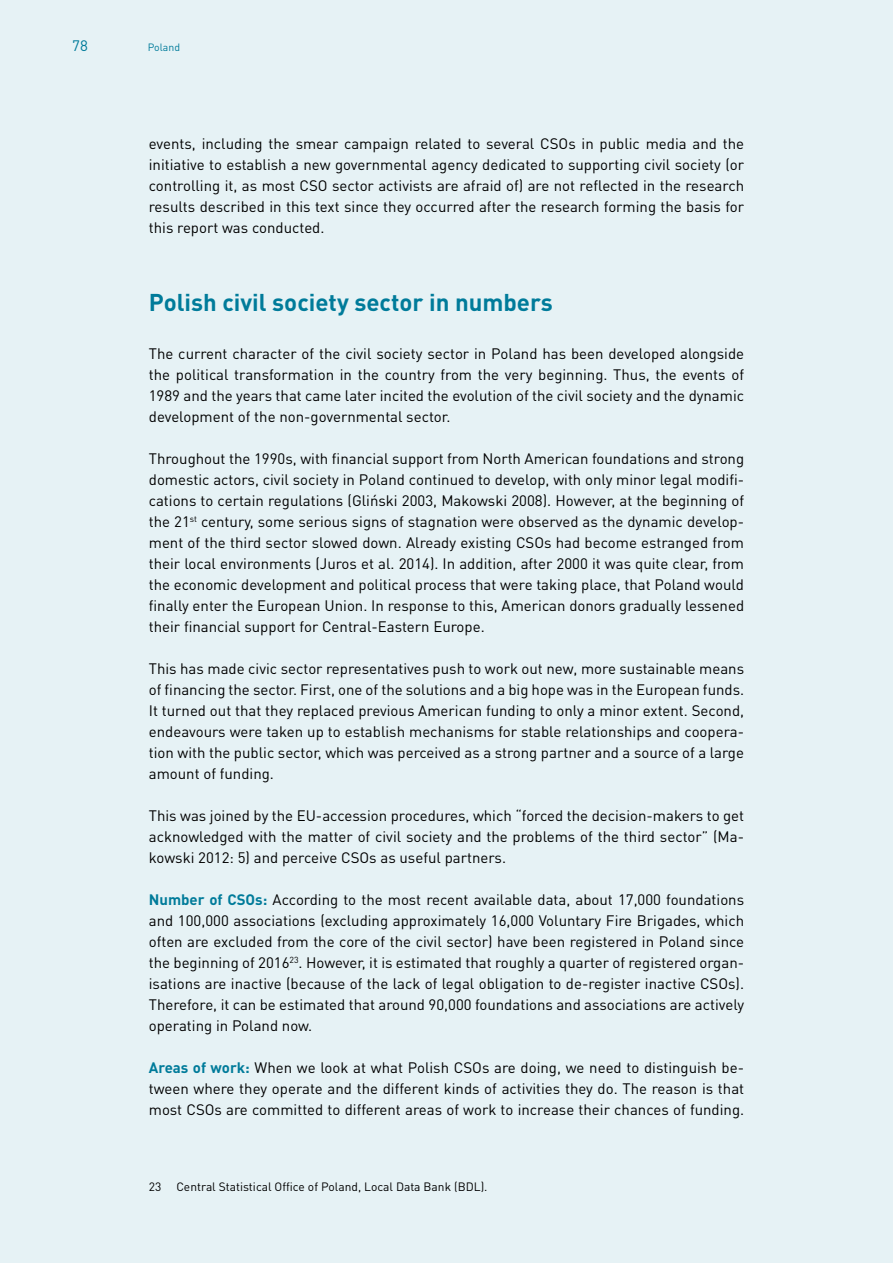
<style>
.page{position:relative;width:893px;height:1263px;background:#e6f2f5}
.page>*{position:absolute;margin:0;border:0;box-sizing:border-box;transform-origin:0 0}
.t1{font:700 24px "DIN Pro";color:#007b9a}
.t2{font:15px/21px "DIN Pro";color:#000;text-align:justify}
.t3{font:15px "DIN Pro";color:#007b9a}
.t4{font:12px "DIN Pro";color:#000}
.t5{font:10.5px "DIN Pro";color:#007b9a}
.s1{font-weight:700;color:#007b9a}
</style>
<div class="page">
<p class="t3" style="left:72px;top:36px;width:17px">78</p>
<p class="t5" style="left:148px;top:41px;width:34px">Poland</p>
<p class="t2" style="left:149px;top:132px;width:597px">events, including the smear campaign related to several CSOs in public media and the initiative to establish a new governmental agency dedicated to supporting civil society (or controlling it, as most CSO sector activists are afraid of) are not reflected in the research results described in this text since they occurred after the research forming the basis for this report was conducted.</p>
<h1 class="t1" style="left:149px;top:286px;width:405px">Polish civil society sector in numbers</h1>
<p class="t2" style="left:149px;top:342px;width:597px">The current character of the civil society sector in Poland has been developed alongside the political transformation in the country from the very beginning. Thus, the events of 1989 and the years that came later incited the evolution of the civil society and the dynamic development of the non-governmental sector.</p>
<p class="t2" style="left:149px;top:447px;width:597px">Throughout the 1990s, with financial support from North American foundations and strong domestic actors, civil society in Poland continued to develop, with only minor legal modifi&shy;cations to certain regulations (Gliński 2003, Makowski 2008). However, at the beginning of the 21<sup>st</sup> century, some serious signs of stagnation were observed as the dynamic develop&shy;ment of the third sector slowed down. Already existing CSOs had become estranged from their local environments (Juros et al. 2014). In addition, after 2000 it was quite clear, from the economic development and political process that were taking place, that Poland would finally enter the European Union. In response to this, American donors gradually lessened their financial support for Central-Eastern Europe.</p>
<p class="t2" style="left:149px;top:657px;width:597px">This has made civic sector representatives push to work out new, more sustainable means of financing the sector. First, one of the solutions and a big hope was in the European funds.<br>It turned out that they replaced previous American funding to only a minor extent. Second, endeavours were taken up to establish mechanisms for stable relationships and coopera&shy;tion with the public sector, which was perceived as a strong partner and a source of a large amount of funding.</p>
<p class="t2" style="left:149px;top:804px;width:597px">This was joined by the EU-accession procedures, which “forced the decision-makers to get acknowledged with the matter of civil society and the problems of the third sector” (Ma&shy;kowski 2012: 5) and perceive CSOs as useful partners.</p>
<p class="t2" style="left:149px;top:888px;width:597px"><span class="s1">Number of CSOs:</span> According to the most recent available data, about 17,000 foundations and 100,000 associations (excluding approximately 16,000 Voluntary Fire Brigades, which often are excluded from the core of the civil sector) have been registered in Poland since the beginning of 2016<sup>23</sup>. However, it is estimated that roughly a quarter of registered organ&shy;isations are inactive (because of the lack of legal obligation to de-register inactive CSOs).<br>Therefore, it can be estimated that around 90,000 foundations and associations are actively operating in Poland now.</p>
<p class="t2" style="left:149px;top:1056px;width:597px"><span class="s1">Areas of work:</span> When we look at what Polish CSOs are doing, we need to distinguish be&shy;tween where they operate and the different kinds of activities they do. The reason is that most CSOs are committed to different areas of work to increase their chances of funding.</p>
<p class="t4" style="left:149px;top:1178px;width:340px">23 Central Statistical Office of Poland, Local Data Bank (BDL).</p>
</div>
